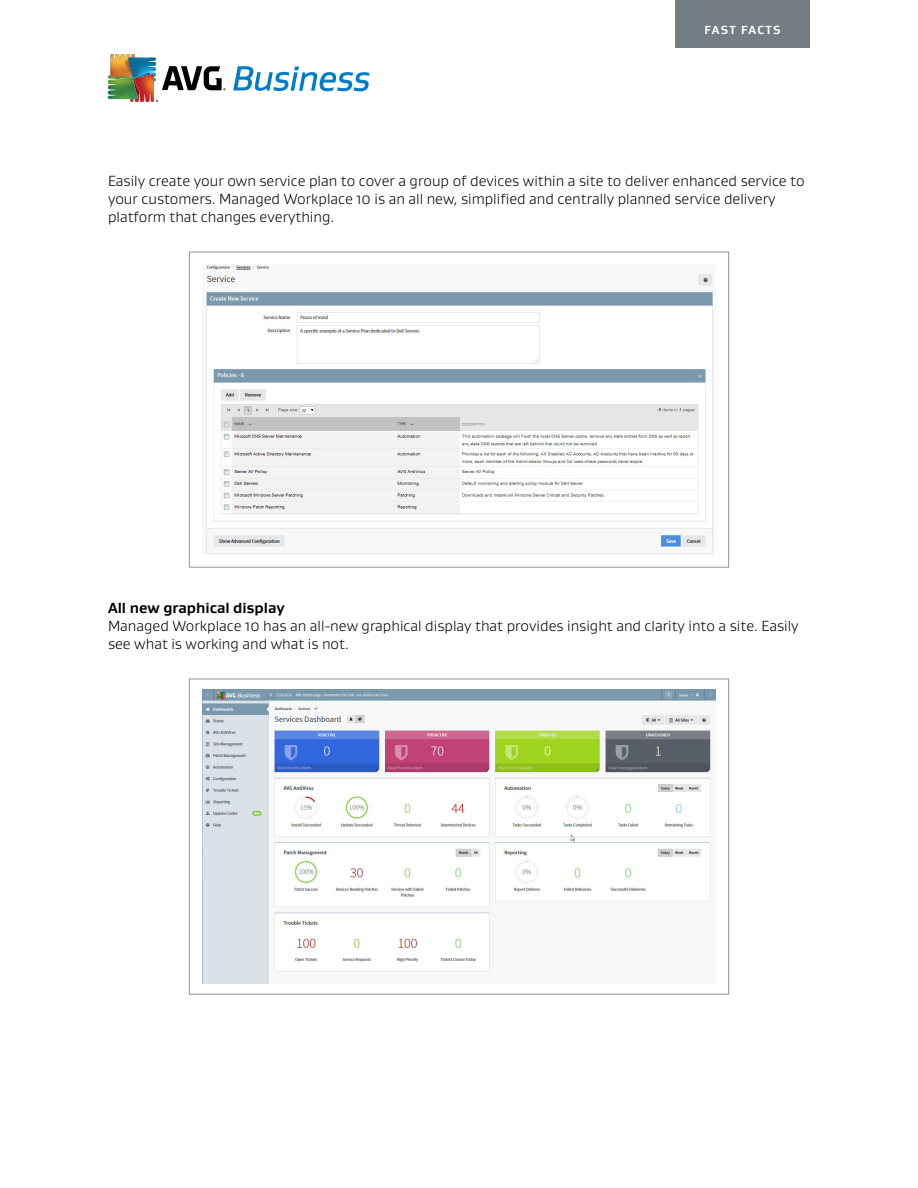
<style>
.page{position:relative;width:918px;height:1188px;background:#fff}
.page>*{position:absolute;margin:0;border:0;box-sizing:border-box;transform-origin:0 0}
.t1{font:300 15px/18px "Gustan";color:#000}
.t2{font:700 15px "Gustan";color:#000}
.t3{font:700 12px "Gustan";letter-spacing:.1em;color:#fff}
</style>
<div class="page">
<div style="left:675px;top:0;width:135px;height:47px;background:#727d84"></div>
<img style="left:108px;top:54px;width:118px;height:48px">
<svg style="left:233px;top:66px;width:136px;height:25px"></svg>
<img style="left:205px;top:265px;width:510px;height:289px">
<img style="left:202px;top:690px;width:514px;height:294px">
<p class="t3" style="left:705px;top:22px;width:77px">Fast Facts</p>
<p class="t1" style="left:108px;top:171px;width:698px">Easily create your own service plan to cover a group of devices within a site to deliver enhanced service to your customers. Managed Workplace 10 is an all new, simplified and centrally planned service delivery platform that changes everything.</p>
<p class="t2" style="left:108px;top:598px;width:178px">All new graphical display</p>
<p class="t1" style="left:108px;top:616px;width:692px">Managed Workplace 10 has an all-new graphical display that provides insight and clarity into a site. Easily see what is working and what is not.</p>
</div>
